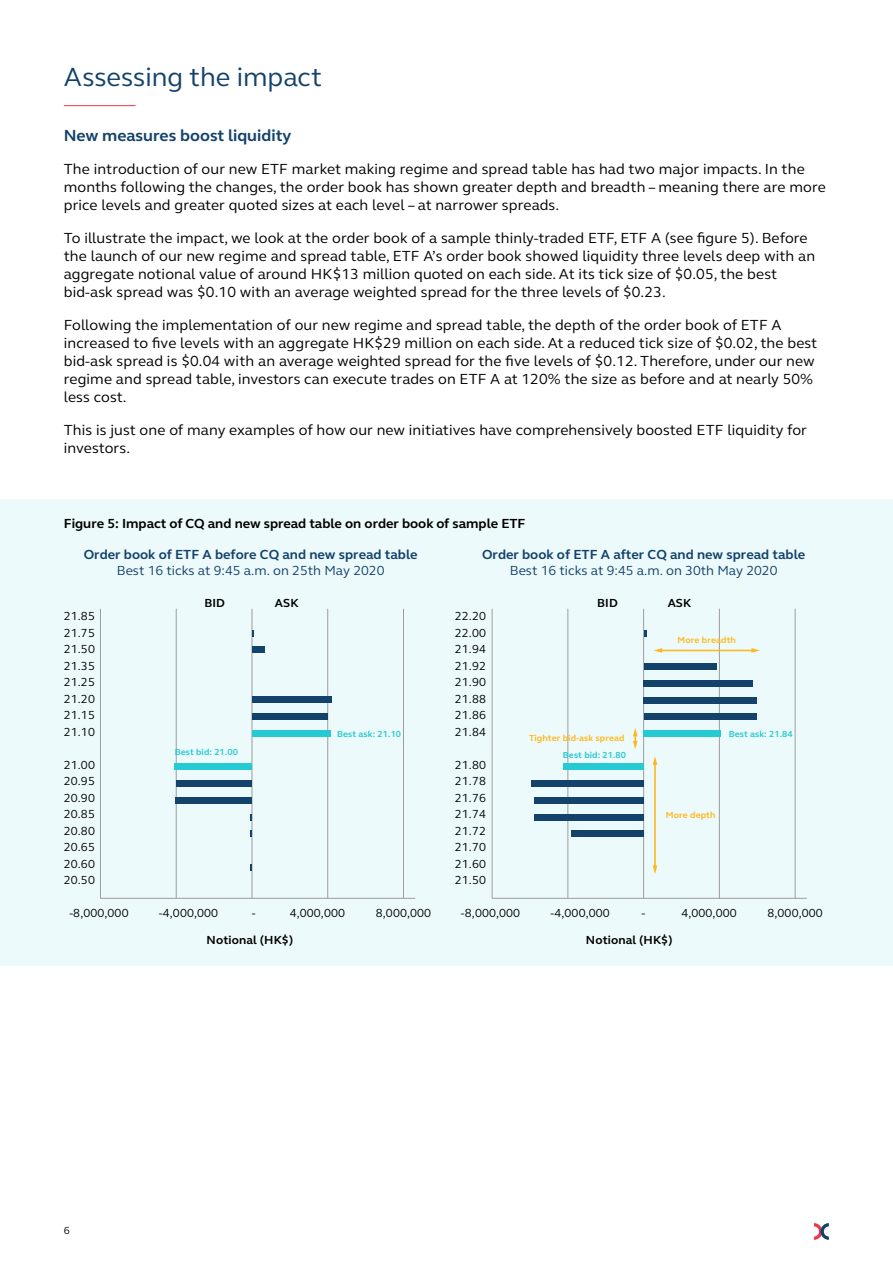
<style>
.page{position:relative;width:893px;height:1263px;background:#fff}
.page>*{position:absolute;margin:0;border:0;box-sizing:border-box;transform-origin:0 0}
.t1{font:27px "FS Elliot Pro";color:#13426b}
.t2{font:700 16.5px "FS Elliot Pro";color:#13426b}
.t3{font:15px/18px "FS Elliot Pro";letter-spacing:.01em;color:#000}
.t4{font:700 13.5px "FS Elliot Pro";color:#13426b}
.t5{font:13.5px "FS Elliot Pro";color:#13426b}
.t6{font:700 13.5px "FS Elliot Pro";color:#000}
.t7{font:12px/16.5px "FS Elliot Pro";letter-spacing:.01em;color:#000;text-align:justify}
.t8{font:700 12px "FS Elliot Pro";letter-spacing:.01em;color:#000}
.t9{font:10.5px "FS Elliot Pro";color:#000}
.t10{font:700 9px "FS Elliot Pro";letter-spacing:.01em;color:#26cad3}
.t11{font:700 9px "FS Elliot Pro";letter-spacing:.01em;color:#ffb81c}
</style>
<div class="page">
<div style="left:0;top:499px;width:893px;height:466px;background:#edfafb"></div>
<hr style="left:643px;top:609px;width:1px;height:289px;background:#9d9d9d">
<hr style="left:568px;top:609px;width:1px;height:289px;background:#9d9d9d">
<hr style="left:795px;top:609px;width:1px;height:289px;background:#9d9d9d">
<hr style="left:719px;top:609px;width:1px;height:289px;background:#9d9d9d">
<hr style="left:252px;top:609px;width:1px;height:289px;background:#9d9d9d">
<hr style="left:176px;top:609px;width:1px;height:289px;background:#9d9d9d">
<hr style="left:403px;top:609px;width:1px;height:289px;background:#9d9d9d">
<hr style="left:327px;top:609px;width:1px;height:289px;background:#9d9d9d">
<hr style="left:100px;top:898px;width:315px;height:1px;background:#9d9d9d">
<hr style="left:492px;top:898px;width:315px;height:1px;background:#9d9d9d">
<div style="left:252px;top:696px;width:80px;height:7px;background:#13426b"></div>
<div style="left:252px;top:646px;width:12px;height:7px;background:#13426b"></div>
<svg style="left:644px;top:630px;width:2px;height:6px"></svg>
<div style="left:644px;top:663px;width:72px;height:7px;background:#13426b"></div>
<div style="left:644px;top:730px;width:77px;height:7px;background:#26cad3"></div>
<div style="left:563px;top:763px;width:80px;height:7px;background:#26cad3"></div>
<div style="left:531px;top:780px;width:112px;height:7px;background:#13426b"></div>
<div style="left:534px;top:797px;width:109px;height:7px;background:#13426b"></div>
<div style="left:534px;top:814px;width:109px;height:6px;background:#13426b"></div>
<div style="left:571px;top:830px;width:72px;height:7px;background:#13426b"></div>
<div style="left:644px;top:680px;width:109px;height:7px;background:#13426b"></div>
<div style="left:644px;top:697px;width:113px;height:6px;background:#13426b"></div>
<div style="left:644px;top:713px;width:113px;height:7px;background:#13426b"></div>
<div style="left:252px;top:713px;width:75px;height:7px;background:#13426b"></div>
<div style="left:252px;top:730px;width:78px;height:7px;background:#26cad3"></div>
<div style="left:175px;top:763px;width:77px;height:7px;background:#26cad3"></div>
<div style="left:176px;top:780px;width:76px;height:7px;background:#13426b"></div>
<div style="left:175px;top:797px;width:77px;height:7px;background:#13426b"></div>
<hr style="left:654px;top:763px;width:2px;height:104px;background:#ffb81c">
<svg style="left:653px;top:865px;width:4px;height:9px"></svg>
<svg style="left:653px;top:756px;width:4px;height:9px"></svg>
<hr style="left:661px;top:650px;width:92px;height:1px;background:#ffb81c">
<svg style="left:654px;top:648px;width:8px;height:5px"></svg>
<svg style="left:751px;top:648px;width:9px;height:5px"></svg>
<svg style="left:633px;top:728px;width:4px;height:21px"></svg>
<hr style="left:100px;top:609px;width:1px;height:289px;background:#9d9d9d">
<hr style="left:492px;top:609px;width:1px;height:289px;background:#9d9d9d">
<svg style="left:814px;top:1223px;width:15px;height:17px"></svg>
<hr style="left:64px;top:105px;width:72px;height:1px;background:#f4364c">
<h1 class="t1" style="left:64px;top:59px;width:260px">Assessing the impact</h1>
<p class="t2" style="left:64px;top:124px;width:229px">New measures boost liquidity</p>
<p class="t3" style="left:64px;top:159px;width:763px">The introduction of our new ETF market making regime and spread table has had two major impacts. In the months following the changes, the order book has shown greater depth and breadth – meaning there are more price levels and greater quoted sizes at each level – at narrower spreads.</p>
<p class="t3" style="left:64px;top:228px;width:753px">To illustrate the impact, we look at the order book of a sample thinly-traded ETF, ETF A (see figure 5). Before the launch of our new regime and spread table, ETF A’s order book showed liquidity three levels deep with an aggregate notional value of around HK$13 million quoted on each side. At its tick size of $0.05, the best bid-ask spread was $0.10 with an average weighted spread for the three levels of $0.23.</p>
<p class="t3" style="left:64px;top:315px;width:755px">Following the implementation of our new regime and spread table, the depth of the order book of ETF A increased to five levels with an aggregate HK$29 million on each side. At a reduced tick size of $0.02, the best bid-ask spread is $0.04 with an average weighted spread for the five levels of $0.12. Therefore, under our new regime and spread table, investors can execute trades on ETF A at 120% the size as before and at nearly 50% less cost.</p>
<p class="t3" style="left:64px;top:420px;width:745px">This is just one of many examples of how our new initiatives have comprehensively boosted ETF liquidity for investors.</p>
<p class="t6" style="left:64px;top:514px;width:463px">Figure 5: Impact of CQ and new spread table on order book of sample ETF</p>
<p class="t4" style="left:84px;top:545px;width:335px">Order book of ETF A before CQ and new spread table</p>
<p class="t5" style="left:117px;top:562px;width:269px">Best 16 ticks at 9:45 a.m. on 25th May 2020</p>
<p class="t4" style="left:482px;top:545px;width:325px">Order book of ETF A after CQ and new spread table</p>
<p class="t5" style="left:510px;top:562px;width:269px">Best 16 ticks at 9:45 a.m. on 30th May 2020</p>
<p class="t7" style="left:64px;top:608px;width:33px">21.85<br>21.75<br>21.50<br>21.35<br>21.25<br>21.20<br>21.15<br>21.10</p>
<p class="t7" style="left:64px;top:756px;width:33px">21.00<br>20.95<br>20.90<br>20.85<br>20.80<br>20.65<br>20.60<br>20.50</p>
<p class="t8" style="left:204px;top:595px;width:22px">BID</p>
<p class="t8" style="left:275px;top:595px;width:25px">ASK</p>
<p class="t8" style="left:597px;top:595px;width:22px">BID</p>
<p class="t8" style="left:668px;top:595px;width:25px">ASK</p>
<p class="t10" style="left:175px;top:746px;width:65px">Best bid: 21.00</p>
<p class="t7" style="left:455px;top:608px;width:33px">22.20<br>22.00<br>21.94<br>21.92<br>21.90<br>21.88<br>21.86<br>21.84</p>
<p class="t7" style="left:455px;top:756px;width:33px">21.80<br>21.78<br>21.76<br>21.74<br>21.72<br>21.70<br>21.60<br>21.50</p>
<p class="t11" style="left:677px;top:634px;width:60px">More breadth</p>
<p class="t10" style="left:337px;top:728px;width:65px">Best ask: 21.10</p>
<p class="t10" style="left:729px;top:728px;width:65px">Best ask: 21.84</p>
<p class="t10" style="left:563px;top:749px;width:65px">Best bid: 21.80</p>
<p class="t11" style="left:529px;top:732px;width:97px">Tighter bid-ask spread</p>
<p class="t11" style="left:666px;top:808px;width:51px">More depth</p>
<p class="t7" style="left:461px;top:904px;width:61px">-8,000,000</p>
<p class="t7" style="left:550px;top:904px;width:61px">-4,000,000</p>
<p class="t7" style="left:642px;top:904px;width:5px">-</p>
<p class="t7" style="left:681px;top:904px;width:57px">4,000,000</p>
<p class="t7" style="left:767px;top:904px;width:57px">8,000,000</p>
<p class="t7" style="left:69px;top:904px;width:61px">-8,000,000</p>
<p class="t7" style="left:159px;top:904px;width:61px">-4,000,000</p>
<p class="t7" style="left:252px;top:904px;width:5px">-</p>
<p class="t7" style="left:290px;top:904px;width:57px">4,000,000</p>
<p class="t7" style="left:376px;top:904px;width:57px">8,000,000</p>
<p class="t8" style="left:207px;top:931px;width:88px">Notional (HK$)</p>
<p class="t8" style="left:586px;top:931px;width:88px">Notional (HK$)</p>
<p class="t9" style="left:64px;top:1223px;width:8px">6</p>
</div>
